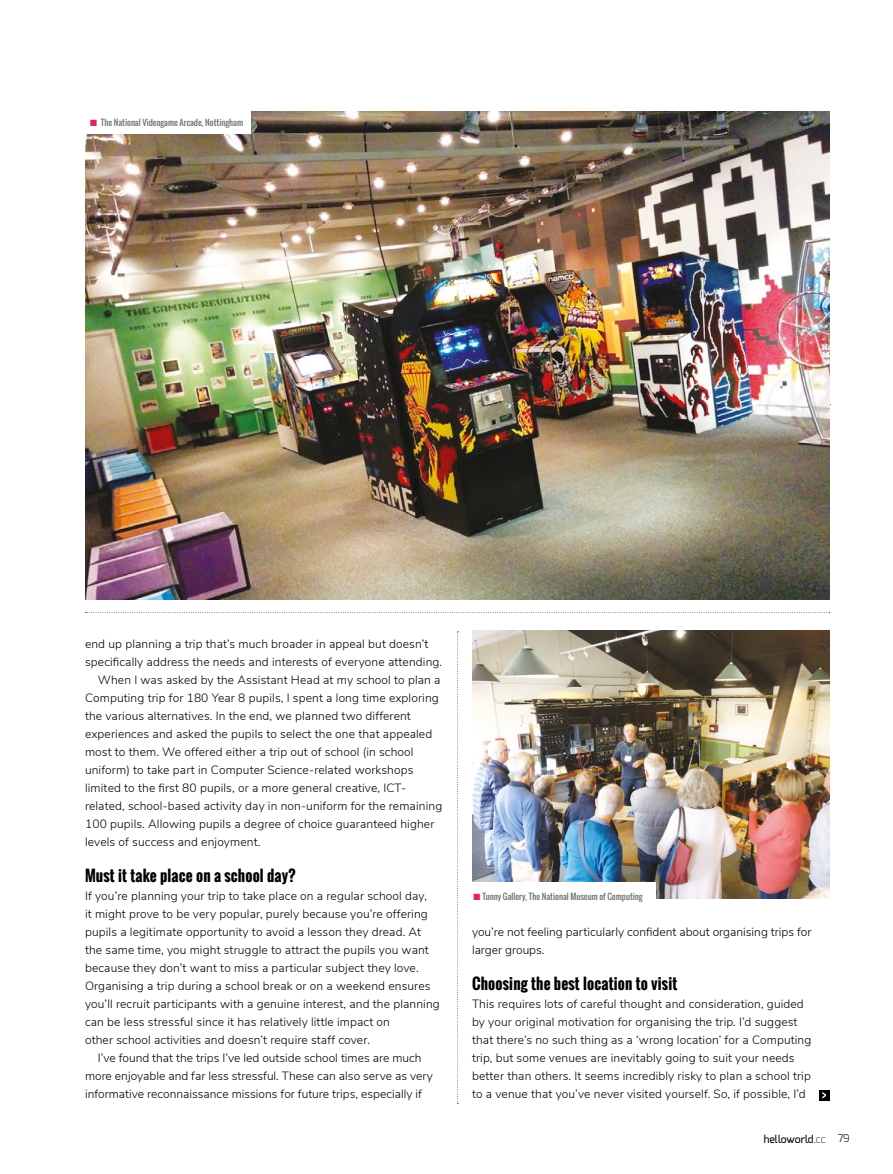
<style>
.page{position:relative;width:893px;height:1174px;background:#fff}
.page>*{position:absolute;margin:0;border:0;box-sizing:border-box;transform-origin:0 0}
.t1{font:700 15px "Oswald";letter-spacing:.01em;color:#000}
.t2{font:300 12px/18px "Nunito Sans";letter-spacing:.01em;color:#000}
.t3{font:500 10.5px "Exo";letter-spacing:-.01em;color:#000}
.t4{font:8.25px "Oswald";color:#706f6f}
.s1{color:#e7215a}
.s2{font-weight:200}
.s3{font-weight:300}
</style>
<div class="page">
<svg style="left:457px;top:631px;width:1px;height:473px"></svg>
<div style="left:819px;top:1089px;width:10px;height:11px;background:#000"></div>
<svg style="left:822px;top:1092px;width:4px;height:6px"></svg>
<svg style="left:85px;top:612px;width:745px;height:1px"></svg>
<img style="left:85px;top:111px;width:744px;height:488px">
<div style="left:80px;top:110px;width:171px;height:23px;background:#fff"></div>
<img style="left:472px;top:630px;width:358px;height:268px">
<div style="left:466px;top:882px;width:190px;height:25px;background:#fff"></div>
<p class="t4" style="left:90px;top:118px;width:154px"><span class="s1">■</span> The National Videogame Arcade, Nottingham</p>
<p class="t2" style="left:85px;top:636px;width:345px">end up planning a trip that’s much broader in appeal but doesn’t</p>
<p class="t2" style="left:85px;top:652px;width:359px">specifically address the needs and interests of everyone attending.</p>
<p class="t2" style="left:98px;top:672px;width:344px">When I was asked by the Assistant Head at my school to plan a</p>
<p class="t2" style="left:85px;top:690px;width:355px">Computing trip for 180 Year 8 pupils, I spent a long time exploring</p>
<p class="t2" style="left:85px;top:708px;width:327px">the various alternatives. In the end, we planned two different</p>
<p class="t2" style="left:85px;top:726px;width:349px">experiences and asked the pupils to select the one that appealed</p>
<p class="t2" style="left:85px;top:744px;width:330px">most to them. We offered either a trip out of school (in school</p>
<p class="t2" style="left:85px;top:762px;width:330px">uniform) to take part in Computer Science-related workshops</p>
<p class="t2" style="left:85px;top:778px;width:323px">limited to the first 80 pupils, or a more general creative, ICT-</p>
<p class="t2" style="left:85px;top:798px;width:359px">related, school-based activity day in non-uniform for the remaining</p>
<p class="t2" style="left:85px;top:816px;width:351px">100 pupils. Allowing pupils a degree of choice guaranteed higher</p>
<p class="t2" style="left:85px;top:834px;width:177px">levels of success and enjoyment.</p>
<p class="t1" style="left:85px;top:869px;width:212px">Must it take place on a school day?</p>
<p class="t2" style="left:85px;top:888px;width:343px">If you’re planning your trip to take place on a regular school day,</p>
<p class="t2" style="left:85px;top:906px;width:344px">it might prove to be very popular, purely because you’re offering</p>
<p class="t2" style="left:85px;top:924px;width:338px">pupils a legitimate opportunity to avoid a lesson they dread. At</p>
<p class="t2" style="left:85px;top:942px;width:345px">the same time, you might struggle to attract the pupils you want</p>
<p class="t2" style="left:85px;top:960px;width:335px">because they don’t want to miss a particular subject they love.</p>
<p class="t2" style="left:85px;top:978px;width:347px">Organising a trip during a school break or on a weekend ensures</p>
<p class="t2" style="left:85px;top:996px;width:356px">you’ll recruit participants with a genuine interest, and the planning</p>
<p class="t2" style="left:85px;top:1014px;width:306px">can be less stressful since it has relatively little impact on</p>
<p class="t2" style="left:85px;top:1032px;width:286px">other school activities and doesn’t require staff cover.</p>
<p class="t2" style="left:98px;top:1050px;width:325px">I’ve found that the trips I’ve led outside school times are much</p>
<p class="t2" style="left:85px;top:1068px;width:349px">more enjoyable and far less stressful. These can also serve as very</p>
<p class="t2" style="left:85px;top:1086px;width:338px">informative reconnaissance missions for future trips, especially if</p>
<p class="t4" style="left:473px;top:893px;width:171px"><span class="s1">■</span> Tunny Gallery, The National Museum of Computing</p>
<p class="t2" style="left:472px;top:922px;width:341px">you’re not feeling particularly confident about organising trips for larger groups.</p>
<p class="t1" style="left:472px;top:977px;width:207px">Choosing the best location to visit</p>
<p class="t2" style="left:472px;top:996px;width:341px">This requires lots of careful thought and consideration, guided by your original motivation for organising the trip. I’d suggest that there’s no such thing as a ‘wrong location’ for a Computing trip, but some venues are inevitably going to suit your needs better than others. It seems incredibly risky to plan a school trip to a venue that you’ve never visited yourself. So, if possible, I’d</p>
<p class="t3" style="left:764px;top:1132px;width:87px">helloworld<span class="s2">.cc</span> <span class="s3">79</span></p>
</div>
